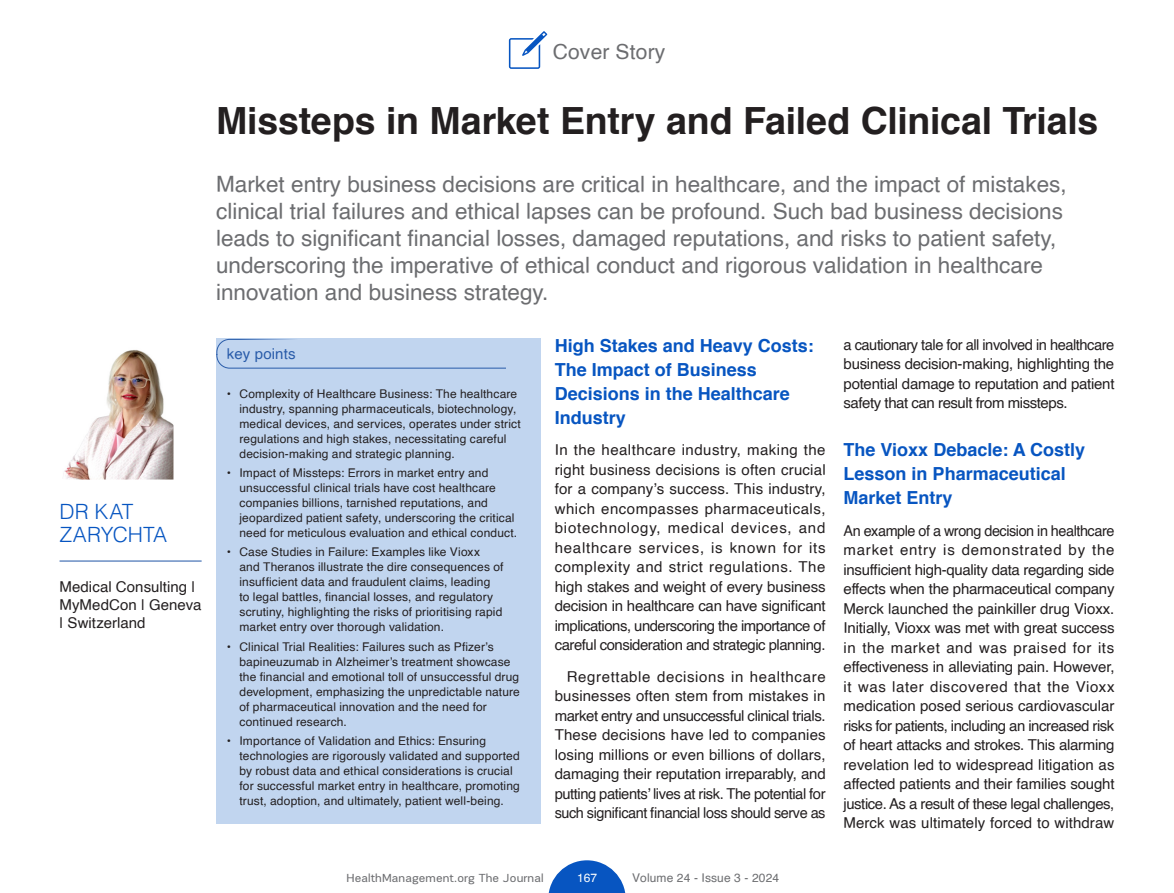
<style>
.page{position:relative;width:1174px;height:893px;background:#fff}
.page>*{position:absolute;margin:0;border:0;box-sizing:border-box;transform-origin:0 0}
.t1{font:700 37.5px "Helvetica";letter-spacing:-.005em;color:#231f20}
.t2{font:22.5px/27px "Helvetica";color:#6c6d70}
.t3{font:300 21px/22.5px "Helvetica";color:#0755c1}
.t4{font:21px "Helvetica";letter-spacing:.01em;color:#6c6d70}
.t5{font:700 18px/24px "Helvetica";color:#0755c1}
.t6{font:15px/19.5px "Helvetica";letter-spacing:-.03em;color:#231f20;text-align:justify}
.t7{font:15px/19.5px "Helvetica";letter-spacing:-.03em;color:#231f20;text-align:justify;scale:.96 1}
.t8{font:15px/18px "Helvetica";letter-spacing:.005em;color:#231f20}
.t9{font:15px "Helvetica";letter-spacing:.01em;color:#285ba9}
.t10{font:12px/15px "Helvetica";letter-spacing:.01em;color:#231f20}
.t11{font:12px "PRC Fidelity";letter-spacing:.01em;color:#6c6d70}
.t12{font:12px "Helvetica";letter-spacing:.01em;color:#6c6d70}
.t13{font:12px "Helvetica";color:#fff}
</style>
<div class="page">
<svg style="left:509px;top:31px;width:38px;height:38px"></svg>
<svg style="left:548px;top:860px;width:77px;height:33px"></svg>
<img style="left:63px;top:350px;width:110px;height:130px">
<hr style="left:60px;top:560px;width:142px;height:2px;background:#285ba9">
<div style="left:216px;top:338px;width:324px;height:486px;background:#c1d5ef"></div>
<svg style="left:216px;top:339px;width:289px;height:29px"></svg>
<h3 class="t4" style="left:552px;top:35px;width:114px">Cover Story</h3>
<h3 class="t3" style="left:60px;top:500px;width:109px">DR KAT<br>ZARYCHTA</h3>
<p class="t8" style="left:60px;top:578px;width:143px">Medical Consulting |<br>MyMedCon | Geneva | Switzerland</p>
<h1 class="t1" style="left:216px;top:91px;width:883px">Missteps in Market Entry and Failed Clinical Trials</h1>
<p class="t2" style="left:216px;top:171px;width:852px">Market entry business decisions are critical in healthcare, and the impact of mistakes, clinical trial failures and ethical lapses can be profound. Such bad business decisions leads to significant financial losses, damaged reputations, and risks to patient safety, underscoring the imperative of ethical conduct and rigorous validation in healthcare innovation and business strategy.</p>
<p class="t9" style="left:227px;top:342px;width:70px">key points</p>
<h3 class="t5" style="left:555px;top:334px;width:261px">High Stakes and Heavy Costs:<br>The Impact of Business<br>Decisions in the Healthcare<br>Industry</h3>
<p class="t6" style="left:555px;top:441px;width:272px">In the healthcare industry, making the right business decisions is often crucial for a company’s success. This industry, which encompasses pharmaceuticals, biotechnology, medical devices, and healthcare services, is known for its complexity and strict regulations. The high stakes and weight of every business decision in healthcare can have significant implications, underscoring the importance of careful consideration and strategic planning.</p>
<p class="t6" style="left:555px;top:667px;width:272px;text-indent:12px">Regrettable decisions in healthcare businesses often stem from mistakes in market entry and unsuccessful clinical trials.<br>These decisions have led to companies losing millions or even billions of dollars, damaging their reputation irreparably, and putting patients’ lives at risk. The potential for such significant financial loss should serve as</p>
<p class="t10" style="left:239px;top:386px;width:283px;text-indent:-13px">• Complexity of Healthcare Business: The healthcare industry, spanning pharmaceuticals, biotechnology, medical devices, and services, operates under strict regulations and high stakes, necessitating careful decision-making and strategic planning.</p>
<p class="t10" style="left:239px;top:466px;width:279px;text-indent:-13px">• Impact of Missteps: Errors in market entry and unsuccessful clinical trials have cost healthcare companies billions, tarnished reputations, and jeopardized patient safety, underscoring the critical need for meticulous evaluation and ethical conduct.</p>
<p class="t10" style="left:239px;top:545px;width:265px;text-indent:-13px">• Case Studies in Failure: Examples like Vioxx<br>and Theranos illustrate the dire consequences of insufficient data and fraudulent claims, leading to legal battles, financial losses, and regulatory scrutiny, highlighting the risks of prioritising rapid market entry over thorough validation.</p>
<p class="t10" style="left:239px;top:639px;width:282px;text-indent:-13px">• Clinical Trial Realities: Failures such as Pfizer’s bapineuzumab in Alzheimer’s treatment showcase the financial and emotional toll of unsuccessful drug development, emphasizing the unpredictable nature of pharmaceutical innovation and the need for continued research.</p>
<p class="t10" style="left:239px;top:733px;width:282px;text-indent:-13px">• Importance of Validation and Ethics: Ensuring technologies are rigorously validated and supported by robust data and ethical considerations is crucial for successful market entry in healthcare, promoting trust, adoption, and ultimately, patient well-being.</p>
<p class="t6" style="left:843px;top:335px;width:272px">a cautionary tale for all involved in healthcare business decision-making, highlighting the potential damage to reputation and patient safety that can result from missteps.</p>
<h3 class="t5" style="left:843px;top:438px;width:243px">The Vioxx Debacle: A Costly<br>Lesson in Pharmaceutical<br>Market Entry</h3>
<p class="t7" style="left:843px;top:521px;width:284px">An example of a wrong decision in healthcare market entry is demonstrated by the insufficient high-quality data regarding side effects when the pharmaceutical company Merck launched the painkiller drug Vioxx.<br>Initially, Vioxx was met with great success in the market and was praised for its effectiveness in alleviating pain. However, it was later discovered that the Vioxx medication posed serious cardiovascular risks for patients, including an increased risk of heart attacks and strokes. This alarming revelation led to widespread litigation as affected patients and their families sought justice. As a result of these legal challenges, Merck was ultimately forced to withdraw</p>
<p class="t11" style="left:346px;top:871px;width:199px">HealthManagement.org The Journal</p>
<p class="t13" style="left:577px;top:869px;width:22px">167</p>
<p class="t12" style="left:632px;top:869px;width:149px">Volume 24 - Issue 3 - 2024</p>
</div>
